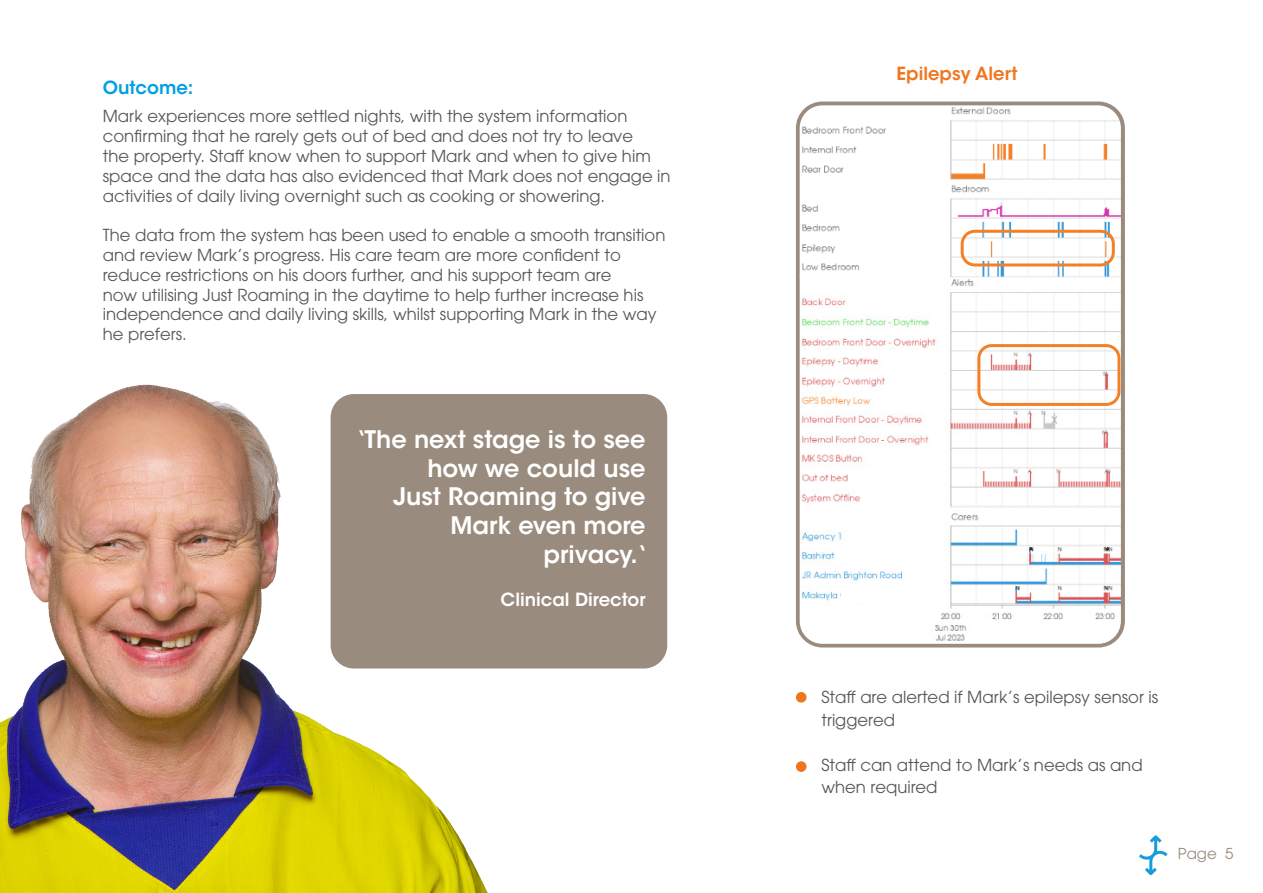
<style>
.page{position:relative;width:1263px;height:893px;background:#fff}
.page>*{position:absolute;margin:0;border:0;box-sizing:border-box;transform-origin:0 0}
.t1{font:600 24px/28.8px "ITC Avant Garde Std";color:#fff;text-align:right}
.t2{font:600 18px "ITC Avant Garde Std";color:#fff}
.t3{font:600 18px "ITC Avant Garde Std";color:#ef761f}
.t4{font:600 18px "ITC Avant Garde Std";color:#009fe3}
.t5{font:16.5px/19.8px "ITC Avant Garde Pro";color:#575757}
.t6{font:15px "ITC Avant Garde Pro";color:#998b7d}
</style>
<div class="page">
<img style="left:0;top:374px;width:583px;height:518px">
<div style="left:796px;top:102px;width:329px;height:545px;background:#998b7d;border-radius:26px"></div>
<img style="left:800px;top:105px;width:321px;height:539px">
<div style="left:961px;top:230px;width:154px;height:36px;border:3px solid #f48026;border-radius:13px"></div>
<div style="left:977px;top:344px;width:143px;height:62px;border:3px solid #f48026;border-radius:13px"></div>
<div style="left:796px;top:692px;width:10px;height:11px;background:#ef761f;border-radius:50%"></div>
<div style="left:796px;top:761px;width:10px;height:11px;background:#ef761f;border-radius:50%"></div>
<svg style="left:1139px;top:835px;width:29px;height:40px"></svg>
<div style="left:1132px;top:862px;width:12px;height:22px;background:#fff"></div>
<div style="left:331px;top:394px;width:336px;height:274px;background:#998b7d;border-radius:23px"></div>
<div style="left:837px;top:549px;width:28px;height:13px;background:#fff"></div>
<div style="left:841px;top:588px;width:28px;height:14px;background:#fff"></div>
<p class="t4" style="left:103px;top:76px;width:92px">Outcome:</p>
<p class="t5" style="left:103px;top:106px;width:569px">Mark experiences more settled nights, with the system information confirming that he rarely gets out of bed and does not try to leave<br>the property. Staff know when to support Mark and when to give him space and the data has also evidenced that Mark does not engage in activities of daily living overnight such as cooking or showering.</p>
<p class="t5" style="left:103px;top:225px;width:564px">The data from the system has been used to enable a smooth transition and review Mark’s progress. His care team are more confident to reduce restrictions on his doors further, and his support team are<br>now utilising Just Roaming in the daytime to help further increase his independence and daily living skills, whilst supporting Mark in the way he prefers.</p>
<p class="t1" style="left:357px;top:424px;width:290px">‘The next stage is to see how we could use</p>
<p class="t1" style="left:393px;top:482px;width:254px">Just Roaming to give<br>Mark even more</p>
<p class="t1" style="left:543px;top:540px;width:104px">privacy.‘</p>
<p class="t2" style="left:501px;top:588px;width:146px">Clinical Director</p>
<p class="t3" style="left:897px;top:62px;width:122px">Epilepsy Alert</p>
<p class="t5" style="left:821px;top:686px;width:338px;line-height:22.5px">Staff are alerted if Mark’s epilepsy sensor is triggered</p>
<p class="t5" style="left:821px;top:753px;width:323px;line-height:22.5px">Staff can attend to Mark’s needs as and when required</p>
<p class="t6" style="left:1178px;top:845px;width:57px">Page 5</p>
</div>
